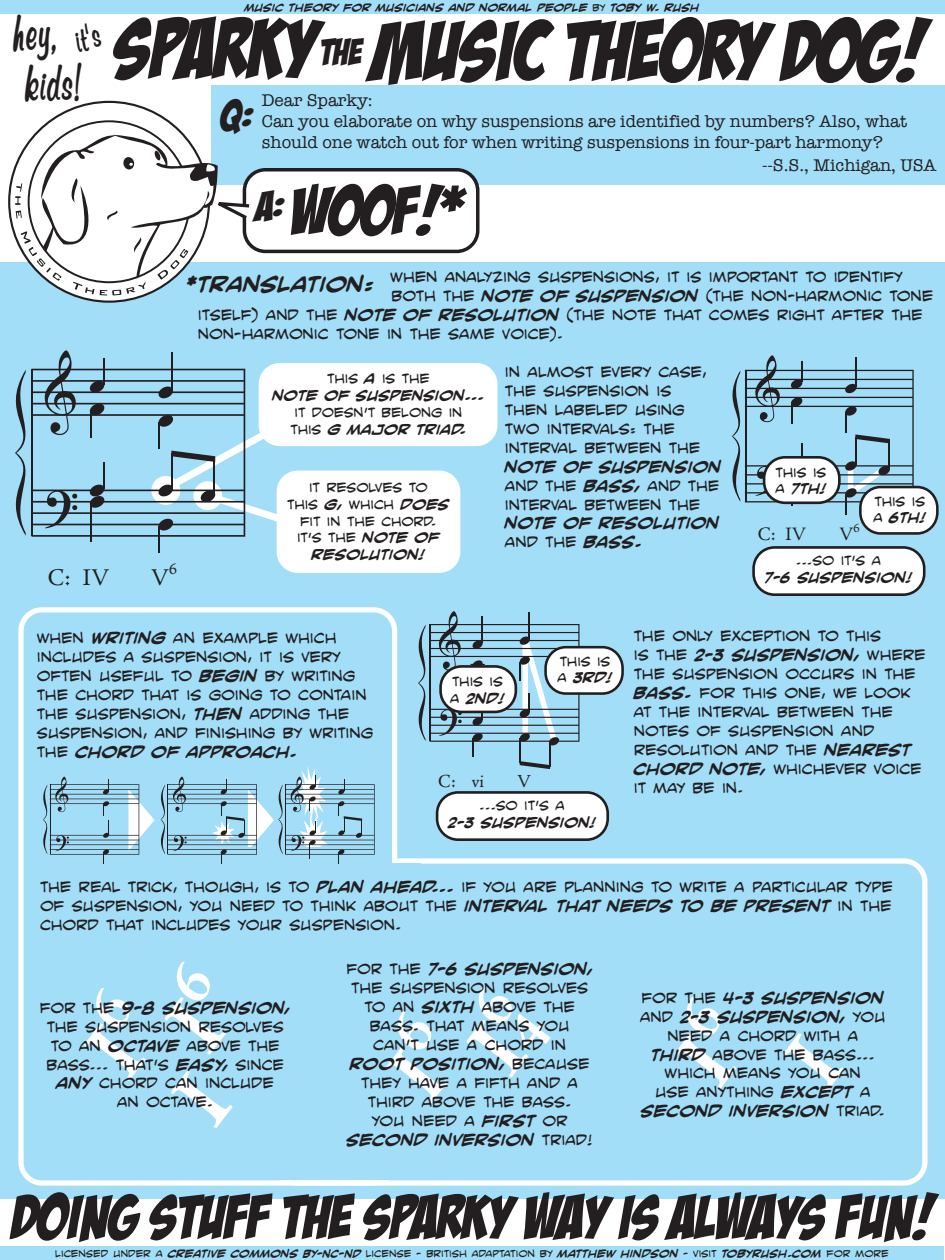
<style>
.page{position:relative;width:945px;height:1260px;background:#fff}
.page>*{position:absolute;margin:0;border:0;box-sizing:border-box;transform-origin:0 0}
.t1{font:84px "Bada Boom BB";color:#231f20}
.t2{font:66.67px "Bada Boom BB";color:#231f20}
.t3{font:61.6px "Bada Boom BB";color:#231f20}
.t4{font:42px/50.4px "Blulite";color:#231f20}
.t5{font:42px "Bada Boom BB";color:#231f20}
.t6{font:36.75px "Bada Boom BB";color:#231f20}
.t7{font:31.5px "Blulite";color:#231f20}
.t8{font:24.15px "Adobe Jenson Pro";color:#231f20}
.t9{font:700 21px "Smack Attack BB";color:#231f20}
.t10{font:19.07px "Adobe Jenson Pro";color:#231f20}
.t11{font:18.55px "Adobe Jenson Pro";color:#231f20}
.t12{font:17.5px/21px "American Typewriter";color:#231f20}
.t13{font:15.75px/18.9px "Smack Attack BB";color:#231f20}
.t14{font:700 15.75px/18.9px "Smack Attack BB";color:#231f20}
.t15{font:14px/16.8px "Smack Attack BB";color:#231f20}
.t16{font:700 14px/16.8px "Smack Attack BB";color:#231f20;text-align:center}
.t17{font:10.5px "Smack Attack BB";color:#231f20}
.t18{font:700 10.5px "Smack Attack BB";color:#231f20}
.s1{font-weight:400}
.s2{font-weight:700}
</style>
<div class="page">
<div style="left:0;top:0;width:944px;height:14px;background:#a2def8"></div>
<div style="left:0;top:262px;width:945px;height:936px;background:#a2def8"></div>
<div style="left:212px;top:86px;width:733px;height:99px;background:#a2def8"></div>
<div style="left:244px;top:170px;width:234px;height:81px;background:#fff;border-radius:21px"></div>
<div style="left:243px;top:168px;width:237px;height:85px;border:4px solid #231f20;border-radius:21px"></div>
<div style="left:259px;top:363px;width:239px;height:83px;background:#fff;border-radius:21px"></div>
<div style="left:277px;top:471px;width:183px;height:102px;background:#fff;border-radius:21px"></div>
<svg style="left:15px;top:111px;width:238px;height:191px"></svg>
<svg style="left:15px;top:350px;width:274px;height:203px"></svg>
<svg style="left:731px;top:355px;width:183px;height:160px"></svg>
<div style="left:860px;top:487px;width:77px;height:46px;background:#fff;border-radius:21px"></div>
<div style="left:859px;top:486px;width:80px;height:49px;border:3px solid #231f20;border-radius:21px"></div>
<div style="left:764px;top:457px;width:75px;height:46px;background:#fff;border-radius:21px"></div>
<div style="left:763px;top:456px;width:78px;height:48px;border:3px solid #231f20;border-radius:21px"></div>
<div style="left:754px;top:547px;width:170px;height:48px;background:#fff;border-radius:21px"></div>
<div style="left:752px;top:546px;width:174px;height:50px;border:3px solid #231f20;border-radius:21px"></div>
<svg style="left:418px;top:611px;width:161px;height:158px"></svg>
<div style="left:441px;top:666px;width:75px;height:46px;background:#fff;border-radius:21px"></div>
<div style="left:439px;top:665px;width:78px;height:48px;border:3px solid #231f20;border-radius:21px"></div>
<div style="left:546px;top:647px;width:77px;height:47px;background:#fff;border-radius:21px"></div>
<div style="left:544px;top:646px;width:80px;height:49px;border:3px solid #231f20;border-radius:21px"></div>
<div style="left:437px;top:792px;width:171px;height:48px;background:#fff;border-radius:21px"></div>
<div style="left:436px;top:791px;width:173px;height:50px;border:3px solid #231f20;border-radius:21px"></div>
<div style="left:18px;top:607px;width:379px;height:579px;border:5px solid #fff;border-radius:21px"></div>
<div style="left:271px;top:858px;width:657px;height:328px;border:5px solid #fff;border-radius:21px"></div>
<div style="left:196px;top:847px;width:196px;height:332px;background:#a2def8"></div>
<div style="left:248px;top:864px;width:173px;height:316px;background:#a2def8"></div>
<svg style="left:43px;top:767px;width:332px;height:97px"></svg>
<div style="left:0;top:1246px;width:944px;height:14px;background:#a2def8"></div>
<p class="t18" style="left:245px;top:1px;width:456px">MUSIC THEORY FOR MUSICIANS AND NORMAL PEOPLE <span class="s1">BY</span> TOBY W. RUSH</p>
<h3 class="t4" style="left:12px;top:10px;width:72px">Hey, kids!</h3>
<h3 class="t7" style="left:69px;top:23px;width:28px;rotate:-17deg">it’s</h3>
<h1 class="t1" style="left:115px;top:5px;width:203px">SPARKY</h1>
<h1 class="t1" style="left:372px;top:7px;width:553px">MUSIC THEORY DOG!</h1>
<h3 class="t6" style="left:321px;top:32px;width:44px">THE</h3>
<p class="t12" style="left:262px;top:89px;width:647px">Dear Sparky:<br>Can you elaborate on why suspensions are identified by numbers? Also, what should one watch out for when writing suspensions in four-part harmony?</p>
<p class="t12" style="left:762px;top:154px;width:176px">--S.S., Michigan, USA</p>
<h3 class="t5" style="left:221px;top:94px;width:33px">Q:</h3>
<h3 class="t8" style="left:48px;top:564px;width:24px">C:</h3>
<h2 class="t2" style="left:257px;top:176px;width:209px"><sup>A:</sup> WOOF!*</h2>
<h3 class="t8" style="left:83px;top:564px;width:28px">IV</h3>
<h3 class="t8" style="left:151px;top:564px;width:27px">V<sup>6</sup></h3>
<p class="t13" style="left:390px;top:267px;width:514px">WHEN ANALYZING SUSPENSIONS, IT IS IMPORTANT TO IDENTIFY</p>
<p class="t13" style="left:392px;top:286px;width:543px">BOTH THE <span class="s2">NOTE OF SUSPENSION</span> (THE NON-HARMONIC TONE</p>
<p class="t13" style="left:198px;top:305px;width:726px">ITSELF) AND THE <span class="s2">NOTE OF RESOLUTION</span> (THE NOTE THAT COMES RIGHT AFTER THE</p>
<p class="t13" style="left:198px;top:324px;width:367px">NON-HARMONIC TONE IN THE SAME VOICE).</p>
<p class="t13" style="left:505px;top:363px;width:203px">IN ALMOST EVERY CASE,<br>THE SUSPENSION IS<br>THEN LABELED USING<br>TWO INTERVALS: THE<br>INTERVAL BETWEEN THE</p>
<p class="t13" style="left:505px;top:457px;width:218px"><span class="s2">NOTE OF SUSPENSION<br></span>AND THE <span class="s2">BASS,</span> AND THE<br>INTERVAL BETWEEN THE</p>
<p class="t14" style="left:505px;top:514px;width:216px">NOTE OF RESOLUTION<br><span class="s1">AND THE</span> BASS.</p>
<h3 class="t9" style="left:186px;top:272px;width:190px">*TRANSLATION:</h3>
<p class="t16" style="left:272px;top:371px;width:213px"><span class="s1">THIS</span> A <span class="s1">IS THE<br></span>NOTE OF SUSPENSION...</p>
<p class="t15" style="left:290px;top:404px;width:177px">IT DOESN’T BELONG IN<br>THIS <span class="s2">G MAJOR TRIAD.</span></p>
<p class="t15" style="left:775px;top:464px;width:52px">THIS IS<br>A <span class="s2">7TH!</span></p>
<p class="t15" style="left:287px;top:479px;width:164px;text-align:center">IT RESOLVES TO<br>THIS <span class="s2">G,</span> WHICH <span class="s2">DOES<br></span>FIT IN THE CHORD.<br>IT’S THE <span class="s2">NOTE OF<br>RESOLUTION!</span></p>
<p class="t15" style="left:873px;top:493px;width:54px">THIS IS<br>A <span class="s2">6TH!</span></p>
<p class="t10" style="left:785px;top:524px;width:22px">IV</p>
<p class="t10" style="left:839px;top:524px;width:22px">V<sup>6</sup></p>
<p class="t10" style="left:758px;top:524px;width:19px">C:</p>
<p class="t15" style="left:796px;top:552px;width:87px">...SO IT’S A</p>
<p class="t16" style="left:765px;top:569px;width:149px">7-6 SUSPENSION!</p>
<p class="t13" style="left:37px;top:629px;width:338px">WHEN <span class="s2">WRITING</span> AN EXAMPLE WHICH<br>INCLUDES A SUSPENSION, IT IS VERY<br>OFTEN USEFUL TO <span class="s2">BEGIN</span> BY WRITING<br>THE CHORD THAT IS GOING TO CONTAIN<br>THE SUSPENSION, <span class="s2">THEN</span> ADDING THE<br>SUSPENSION, AND FINISHING BY WRITING<br>THE <span class="s2">CHORD OF APPROACH.</span></p>
<p class="t15" style="left:450px;top:673px;width:56px">THIS IS<br>A <span class="s2">2ND!</span></p>
<p class="t15" style="left:558px;top:653px;width:56px">THIS IS<br>A <span class="s2">3RD!</span></p>
<p class="t11" style="left:438px;top:771px;width:47px">C: vi</p>
<p class="t11" style="left:517px;top:771px;width:15px">V</p>
<p class="t15" style="left:479px;top:797px;width:87px">...SO IT’S A</p>
<p class="t16" style="left:448px;top:814px;width:149px">2-3 SUSPENSION!</p>
<p class="t13" style="left:634px;top:627px;width:293px">THE ONLY EXCEPTION TO THIS<br>IS THE <span class="s2">2-3 SUSPENSION,</span> WHERE<br>THE SUSPENSION OCCURS IN THE<br><span class="s2">BASS.</span> FOR THIS ONE, WE LOOK<br>AT THE INTERVAL BETWEEN THE<br>NOTES OF SUSPENSION AND<br>RESOLUTION AND THE <span class="s2">NEAREST<br>CHORD NOTE,</span> WHICHEVER VOICE<br>IT MAY BE IN.</p>
<p class="t13" style="left:40px;top:877px;width:854px;text-align:justify">THE REAL TRICK, THOUGH, IS TO <span class="s2">PLAN AHEAD...</span> IF YOU ARE PLANNING TO WRITE A PARTICULAR TYPE OF SUSPENSION, YOU NEED TO THINK ABOUT THE <span class="s2">INTERVAL THAT NEEDS TO BE PRESENT</span> IN THE CHORD THAT INCLUDES YOUR SUSPENSION.</p>
<p class="t13" style="left:346px;top:960px;width:248px;text-align:center">FOR THE <span class="s2">7-6 SUSPENSION,<br></span>THE SUSPENSION RESOLVES<br>TO AN <span class="s2">SIXTH</span> ABOVE THE<br>BASS. THAT MEANS YOU<br>CAN’T USE A CHORD IN<br><span class="s2">ROOT POSITION,</span> BECAUSE<br>THEY HAVE A FIFTH AND A<br>THIRD ABOVE THE BASS.<br>YOU NEED A <span class="s2">FIRST</span> OR<br><span class="s2">SECOND INVERSION</span> TRIAD!</p>
<p class="t13" style="left:40px;top:998px;width:252px;text-align:center">FOR THE <span class="s2">9-8 SUSPENSION,<br></span>THE SUSPENSION RESOLVES<br>TO AN <span class="s2">OCTAVE</span> ABOVE THE<br>BASS... THAT’S <span class="s2">EASY,</span> SINCE<br><span class="s2">ANY</span> CHORD CAN INCLUDE<br>AN OCTAVE.</p>
<p class="t13" style="left:640px;top:988px;width:247px;text-align:center">FOR THE <span class="s2">4-3 SUSPENSION<br></span>AND <span class="s2">2-3 SUSPENSION,</span> YOU<br>NEED A CHORD WITH A<br><span class="s2">THIRD</span> ABOVE THE BASS...<br>WHICH MEANS YOU CAN<br>USE ANYTHING <span class="s2">EXCEPT</span> A<br><span class="s2">SECOND INVERSION</span> TRIAD.</p>
<h3 class="t3" style="left:12px;top:1185px;width:921px">DOING STUFF THE SPARKY WAY IS ALWAYS FUN!</h3>
<p class="t17" style="left:55px;top:1248px;width:835px">LICENSED UNDER A <span class="s2">CREATIVE COMMONS BY-NC-ND</span> LICENSE - BRITISH ADAPTATION BY <span class="s2">MATTHEW HINDSON</span> - VISIT <span class="s2">TOBYRUSH.COM</span> FOR MORE</p>
</div>
